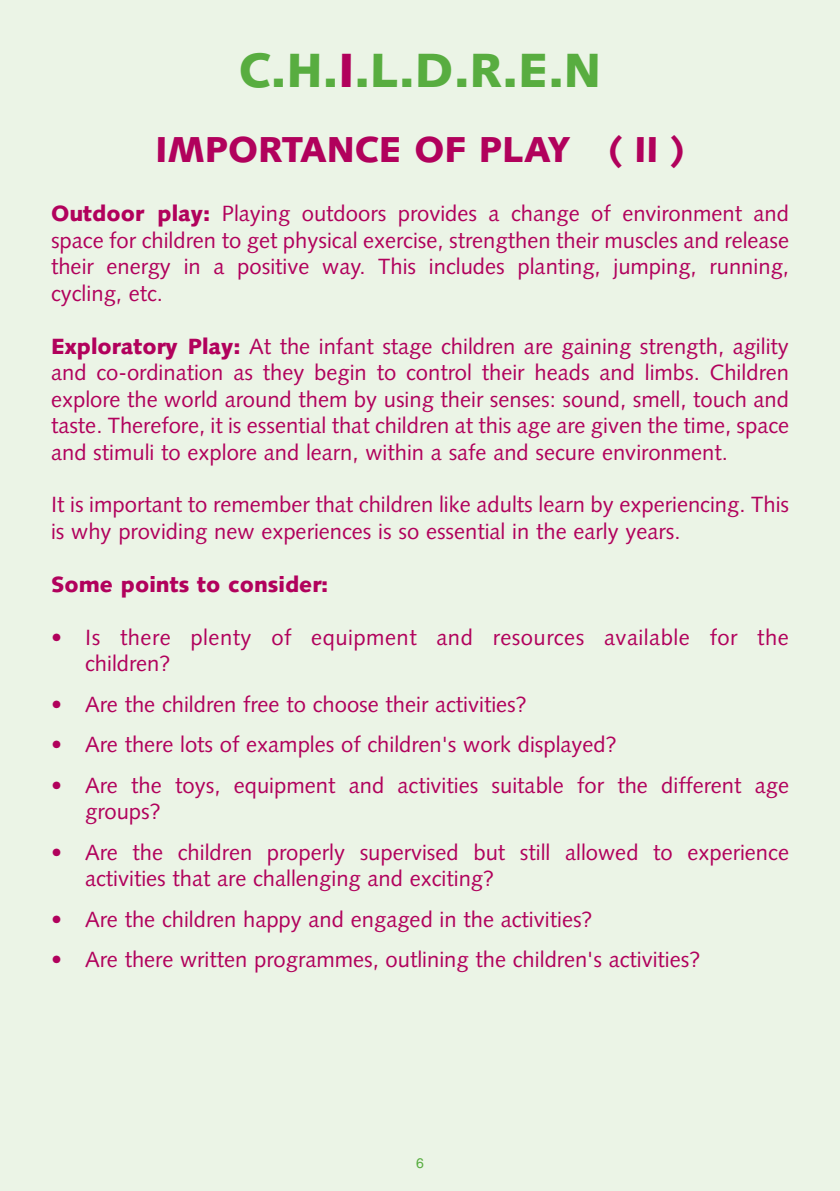
<style>
.page{position:relative;width:840px;height:1191px;background:#fff}
.page>*{position:absolute;margin:0;border:0;box-sizing:border-box;transform-origin:0 0}
.t1{font:900 48px "Syntax";color:#58ad40}
.t2{font:900 36px "Syntax";color:#b1015c}
.t3{font:22px/26.4px "Syntax";color:#b1015c}
.t4{font:22px/26.4px "Syntax";letter-spacing:.02em;color:#b1015c}
.t5{font:900 22px "Syntax";color:#b1015c}
.t6{font:14px "Helvetica";color:#58ad40}
.s1{color:#b1015c}
.s2{font-weight:900}
</style>
<div class="page">
<div style="left:0;top:0;width:839px;height:1191px;background:#ebf4e6"></div>
<h1 class="t1" style="left:238px;top:51px;width:364px">C.H.<span class="s1">I</span>.L.D.R.E.N</h1>
<h2 class="t2" style="left:155px;top:135px;width:530px">IMPORTANCE OF PLAY ( II )</h2>
<p class="t3" style="left:51px;top:202px;width:739px;text-align:justify"><span class="s2">Outdoor play:</span> Playing outdoors provides a change of environment and space for children to get physical exercise, strengthen their muscles and release their energy in a positive way. This includes planting, jumping, running, cycling, etc.</p>
<p class="t3" style="left:51px;top:335px;width:739px;text-align:justify"><span class="s2">Exploratory Play:</span> At the infant stage children are gaining strength, agility and co-ordination as they begin to control their heads and limbs. Children explore the world around them by using their senses: sound, smell, touch and taste. Therefore, it is essential that children at this age are given the time, space and stimuli to explore and learn, within a safe and secure environment.</p>
<p class="t3" style="left:51px;top:493px;width:739px">It is important to remember that children like adults learn by experiencing. This is why providing new experiences is so essential in the early years.</p>
<p class="t5" style="left:51px;top:575px;width:279px">Some points to consider:</p>
<p class="t4" style="left:85px;top:626px;width:704px;text-indent:-34px">• Is there plenty of equipment and resources available for the children?</p>
<p class="t3" style="left:51px;top:693px;width:477px">• Are the children free to choose their activities?</p>
<p class="t3" style="left:51px;top:733px;width:567px">• Are there lots of examples of children's work displayed?</p>
<p class="t3" style="left:85px;top:773px;width:705px;text-indent:-34px">• Are the toys, equipment and activities suitable for the different age groups?</p>
<p class="t3" style="left:85px;top:840px;width:705px;text-indent:-34px">• Are the children properly supervised but still allowed to experience activities that are challenging and exciting?</p>
<p class="t3" style="left:51px;top:907px;width:542px">• Are the children happy and engaged in the activities?</p>
<p class="t3" style="left:51px;top:948px;width:650px">• Are there written programmes, outlining the children's activities?</p>
<p class="t6" style="left:416px;top:1157px;width:9px">6</p>
</div>
